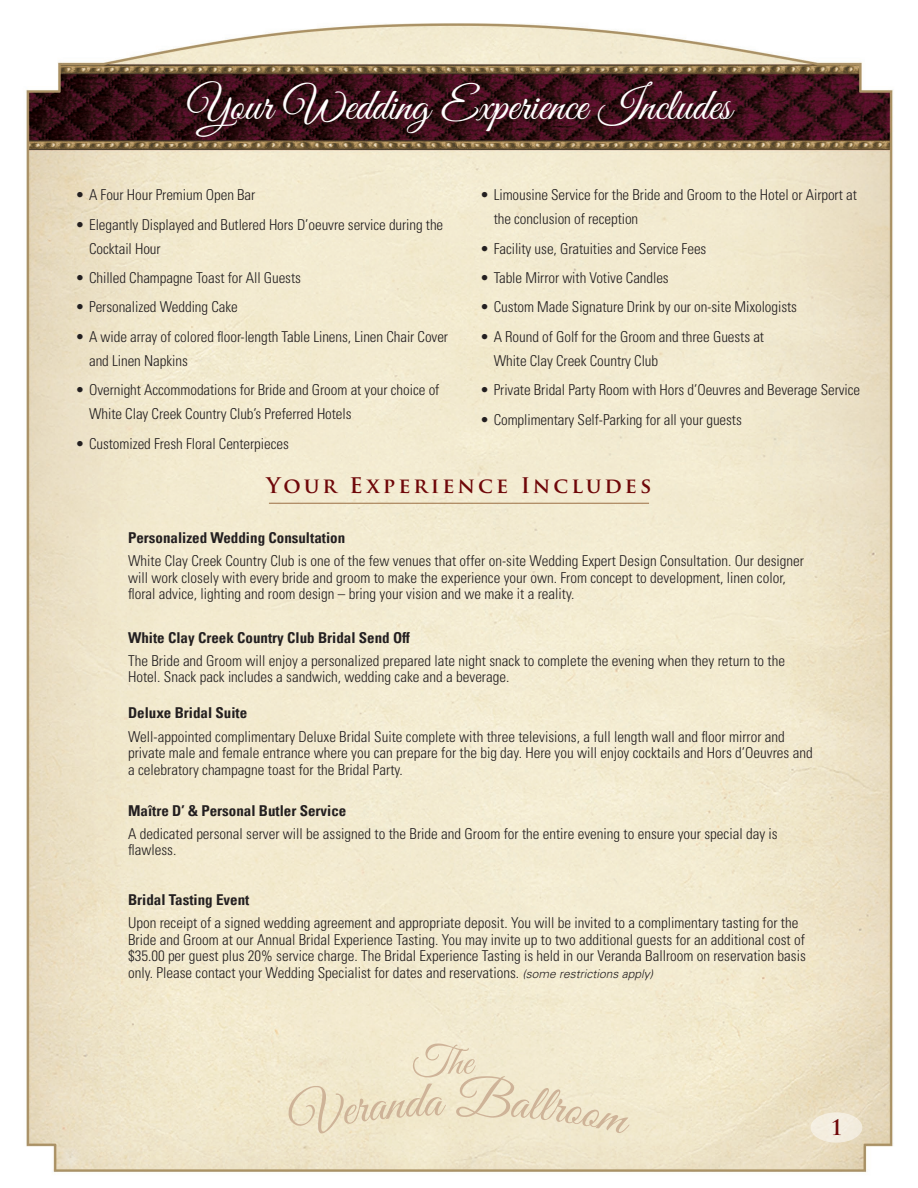
<style>
.page{position:relative;width:918px;height:1188px;background:#fff}
.page>*{position:absolute;margin:0;border:0;box-sizing:border-box;transform-origin:0 0}
.t1{font:45px "Great Vibes";color:#fff}
.t2{font:700 21px "Trajan Pro";letter-spacing:.14em;color:#6f0709}
.t3{font:300 condensed 15px/16.5px "Univers";color:#231f20}
.t4{font:700 condensed 15px "Univers LT Pro";color:#231f20}
.s1{font-style:italic;font-stretch:normal;font-size:12px}
</style>
<div class="page">
<img style="left:26px;top:23px;width:867px;height:1150px">
<hr style="left:269px;top:503px;width:380px;height:1px;background:#9b6f44">
<svg style="left:288px;top:1044px;width:342px;height:89px;background:#ede3c7"></svg>
<div style="left:811px;top:1112px;width:51px;height:31px;background:#f3eddf;border-radius:50%"></div>
<h1 class="t1" style="left:187px;top:81px;width:546px">Your Wedding Experience Includes</h1>
<p class="t3" style="left:76px;top:187px;width:181px">• A Four Hour Premium Open Bar</p>
<p class="t3" style="left:89px;top:212px;width:356px;line-height:24px;text-indent:-14px">• Elegantly Displayed and Butlered Hors D’oeuvre service during the<br>Cocktail Hour</p>
<p class="t3" style="left:76px;top:269px;width:227px">• Chilled Champagne Toast for All Guests</p>
<p class="t3" style="left:76px;top:299px;width:164px">• Personalized Wedding Cake</p>
<p class="t3" style="left:89px;top:324px;width:361px;line-height:24px;text-indent:-14px">• A wide array of colored floor-length Table Linens, Linen Chair Cover and Linen Napkins</p>
<p class="t3" style="left:89px;top:378px;width:352px;line-height:24px;text-indent:-14px">• Overnight Accommodations for Bride and Groom at your choice of<br>White Clay Creek Country Club’s Preferred Hotels</p>
<p class="t3" style="left:76px;top:435px;width:215px">• Customized Fresh Floral Centerpieces</p>
<p class="t3" style="left:494px;top:183px;width:365px;line-height:24px;text-indent:-14px">• Limousine Service for the Bride and Groom to the Hotel or Airport at the conclusion of reception</p>
<p class="t3" style="left:480px;top:240px;width:228px">• Facility use, Gratuities and Service Fees</p>
<p class="t3" style="left:480px;top:269px;width:190px">• Table Mirror with Votive Candles</p>
<p class="t3" style="left:480px;top:299px;width:318px">• Custom Made Signature Drink by our on-site Mixologists</p>
<p class="t3" style="left:494px;top:324px;width:272px;line-height:24px;text-indent:-14px">• A Round of Golf for the Groom and three Guests at<br>White Clay Creek Country Club</p>
<p class="t3" style="left:480px;top:382px;width:382px">• Private Bridal Party Room with Hors d’Oeuvres and Beverage Service</p>
<p class="t3" style="left:480px;top:411px;width:263px">• Complimentary Self-Parking for all your guests</p>
<h2 class="t2" style="left:267px;top:472px;width:386px">Your Experience Includes</h2>
<p class="t4" style="left:128px;top:528px;width:219px">Personalized Wedding Consultation</p>
<p class="t3" style="left:128px;top:553px;width:678px">White Clay Creek Country Club is one of the few venues that offer on-site Wedding Expert Design Consultation. Our designer will work closely with every bride and groom to make the experience your own. From concept to development, linen color, floral advice, lighting and room design – bring your vision and we make it a reality.</p>
<p class="t4" style="left:128px;top:628px;width:283px">White Clay Creek Country Club Bridal Send Off</p>
<p class="t3" style="left:128px;top:652px;width:659px">The Bride and Groom will enjoy a personalized prepared late night snack to complete the evening when they return to the<br>Hotel. Snack pack includes a sandwich, wedding cake and a beverage.</p>
<p class="t4" style="left:128px;top:704px;width:121px">Deluxe Bridal Suite</p>
<p class="t3" style="left:128px;top:728px;width:686px">Well-appointed complimentary Deluxe Bridal Suite complete with three televisions, a full length wall and floor mirror and private male and female entrance where you can prepare for the big day. Here you will enjoy cocktails and Hors d’Oeuvres and a celebratory champagne toast for the Bridal Party.</p>
<p class="t4" style="left:128px;top:801px;width:220px">Maître D’ &amp; Personal Butler Service</p>
<p class="t3" style="left:128px;top:825px;width:651px">A dedicated personal server will be assigned to the Bride and Groom for the entire evening to ensure your special day is flawless.</p>
<p class="t4" style="left:128px;top:891px;width:123px">Bridal Tasting Event</p>
<p class="t3" style="left:128px;top:915px;width:679px">Upon receipt of a signed wedding agreement and appropriate deposit. You will be invited to a complimentary tasting for the Bride and Groom at our Annual Bridal Experience Tasting. You may invite up to two additional guests for an additional cost of $35.00 per guest plus 20% service charge. The Bridal Experience Tasting is held in our Veranda Ballroom on reservation basis only. Please contact your Wedding Specialist for dates and reservations. <span class="s1">(some restrictions apply)</span></p>
<h2 class="t2" style="left:830px;top:1114px;width:14px">1</h2>
</div>
